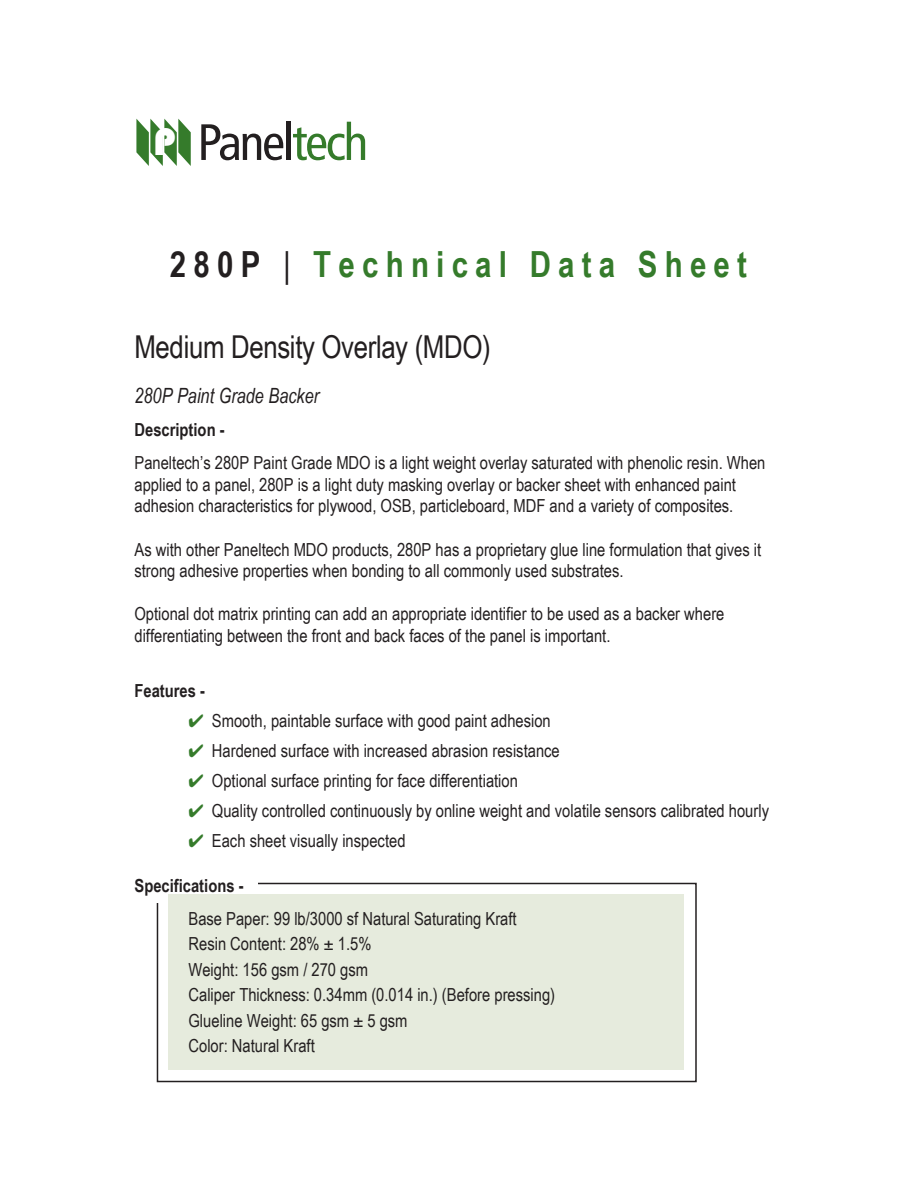
<style>
.page{position:relative;width:918px;height:1188px;background:#fff}
.page>*{position:absolute;margin:0;border:0;box-sizing:border-box;transform-origin:0 0}
.t1{font:condensed 51px "Frutiger";letter-spacing:-.04em;color:#231f20}
.t2{font:700 36px "Arial Narrow";letter-spacing:.2em;color:#357b2b}
.t3{font:31.5px "Arial Narrow";letter-spacing:-.01em;color:#231f20}
.t4{font:italic 21px "Arial Narrow";color:#231f20;scale:.95 1}
.t5{font:18px/25.5px "Arial Narrow";color:#231f20}
.t6{font:700 18px "Arial Narrow";color:#231f20}
.s1{font-family:"Bauhaus 93";font-stretch:normal;font-size:39.3px;color:#fff}
.s2{color:#357b2b}
.s3{color:#231f20}
.s4{font-weight:400;color:#231f20}
</style>
<div class="page">
<svg style="left:156px;top:882px;width:541px;height:201px"></svg>
<svg style="left:136px;top:119px;width:55px;height:47px"></svg>
<h1 class="t1" style="left:154px;top:113px;width:216px"><span class="s1">P</span> Panel<span class="s2">tech</span></h1>
<h2 class="t2" style="left:170px;top:244px;width:579px"><span class="s3">280P</span> <span class="s4">|</span> Technical Data Sheet</h2>
<h3 class="t3" style="left:134px;top:329px;width:358px">Medium Density Overlay (MDO)</h3>
<p class="t4" style="left:134px;top:384px;width:196px">280P Paint Grade Backer</p>
<p class="t6" style="left:134px;top:419px;width:92px">Description -</p>
<p class="t5" style="left:134px;top:452px;width:632px;line-height:21.6px">Paneltech’s 280P Paint Grade MDO is a light weight overlay saturated with phenolic resin. When applied to a panel, 280P is a light duty masking overlay or backer sheet with enhanced paint adhesion characteristics for plywood, OSB, particleboard, MDF and a variety of composites.</p>
<p class="t5" style="left:134px;top:538px;width:628px;line-height:21.6px">As with other Paneltech MDO products, 280P has a proprietary glue line formulation that gives it strong adhesive properties when bonding to all commonly used substrates.</p>
<p class="t5" style="left:134px;top:603px;width:591px;line-height:21.6px">Optional dot matrix printing can add an appropriate identifier to be used as a backer where differentiating between the front and back faces of the panel is important.</p>
<p class="t6" style="left:134px;top:680px;width:72px">Features -</p>
<p class="t5" style="left:188px;top:708px;width:364px"><span class="s2">✔</span> Smooth, paintable surface with good paint adhesion</p>
<p class="t5" style="left:188px;top:738px;width:373px"><span class="s2">✔</span> Hardened surface with increased abrasion resistance</p>
<p class="t5" style="left:188px;top:768px;width:331px"><span class="s2">✔</span> Optional surface printing for face differentiation</p>
<p class="t5" style="left:188px;top:798px;width:582px"><span class="s2">✔</span> Quality controlled continuously by online weight and volatile sensors calibrated hourly</p>
<p class="t5" style="left:188px;top:828px;width:219px"><span class="s2">✔</span> Each sheet visually inspected</p>
<p class="t6" style="left:134px;top:875px;width:111px">Specifications -</p>
<p class="t5" style="left:188px;top:906px;width:368px">Base Paper: 99 lb/3000 sf Natural Saturating Kraft Resin Content: 28% ± 1.5%<br>Weight: 156 gsm / 270 gsm<br>Caliper Thickness: 0.34mm (0.014 in.) (Before pressing)<br>Glueline Weight: 65 gsm ± 5 gsm<br>Color: Natural Kraft</p>
</div>
